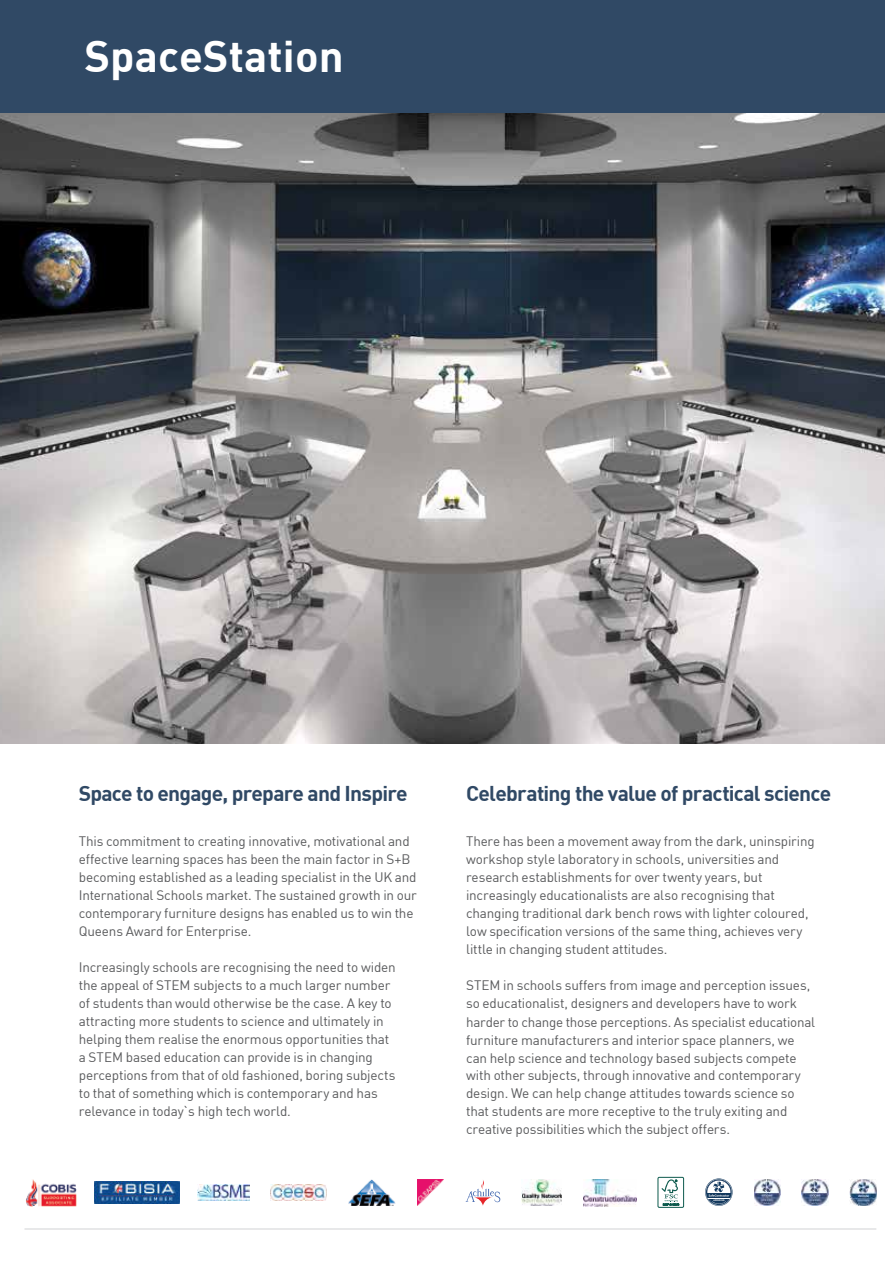
<style>
.page{position:relative;width:885px;height:1263px;background:#fff}
.page>*{position:absolute;margin:0;border:0;box-sizing:border-box;transform-origin:0 0}
.t1{font:700 43.5px "DIN";color:#fff}
.t2{font:700 21px "DIN";letter-spacing:-.035em;color:#304965}
.t3{font:13.5px/18px "DIN";letter-spacing:-.015em;color:#595a5c}
</style>
<div class="page">
<img style="left:0;top:113px;width:884px;height:631px">
<div style="left:0;top:0;width:884px;height:113px;background:#304965"></div>
<img style="left:348px;top:1179px;width:48px;height:27px">
<svg style="left:465px;top:1180px;width:35px;height:26px"></svg>
<img style="left:522px;top:1179px;width:39px;height:27px">
<img style="left:583px;top:1179px;width:53px;height:27px">
<img style="left:754px;top:1179px;width:26px;height:26px">
<img style="left:801px;top:1179px;width:27px;height:26px">
<img style="left:849px;top:1179px;width:27px;height:26px">
<img style="left:417px;top:1179px;width:27px;height:27px">
<img style="left:26px;top:1179px;width:50px;height:27px">
<img style="left:197px;top:1185px;width:52px;height:15px">
<img style="left:271px;top:1185px;width:56px;height:15px">
<svg style="left:705px;top:1178px;width:27px;height:28px"></svg>
<hr style="left:24px;top:1229px;width:852px;height:1px;background:#d1d2d4">
<img style="left:95px;top:1182px;width:84px;height:21px">
<div style="left:657px;top:1177px;width:26px;height:30px;border:1px solid #0d5a4d"></div>
<svg style="left:661px;top:1179px;width:17px;height:26px"></svg>
<h1 class="t1" style="left:84px;top:41px;width:261px">SpaceStation</h1>
<h2 class="t2" style="left:79px;top:785px;width:330px">Space to engage, prepare and Inspire</h2>
<p class="t3" style="left:79px;top:833px;width:339px">This commitment to creating innovative, motivational and effective learning spaces has been the main factor in S+B becoming established as a leading specialist in the UK and International Schools market. The sustained growth in our contemporary furniture designs has enabled us to win the Queens Award for Enterprise.</p>
<p class="t3" style="left:79px;top:959px;width:318px">Increasingly schools are recognising the need to widen the appeal of STEM subjects to a much larger number of students than would otherwise be the case. A key to attracting more students to science and ultimately in helping them realise the enormous opportunities that a STEM based education can provide is in changing perceptions from that of old fashioned, boring subjects to that of something which is contemporary and has relevance in today`s high tech world.</p>
<h2 class="t2" style="left:466px;top:785px;width:366px">Celebrating the value of practical science</h2>
<p class="t3" style="left:466px;top:833px;width:350px">There has been a movement away from the dark, uninspiring workshop style laboratory in schools, universities and research establishments for over twenty years, but increasingly educationalists are also recognising that changing traditional dark bench rows with lighter coloured, low specification versions of the same thing, achieves very little in changing student attitudes.</p>
<p class="t3" style="left:466px;top:977px;width:350px">STEM in schools suffers from image and perception issues, so educationalist, designers and developers have to work harder to change those perceptions. As specialist educational furniture manufacturers and interior space planners, we can help science and technology based subjects compete with other subjects, through innovative and contemporary design. We can help change attitudes towards science so that students are more receptive to the truly exiting and creative possibilities which the subject offers.</p>
</div>
